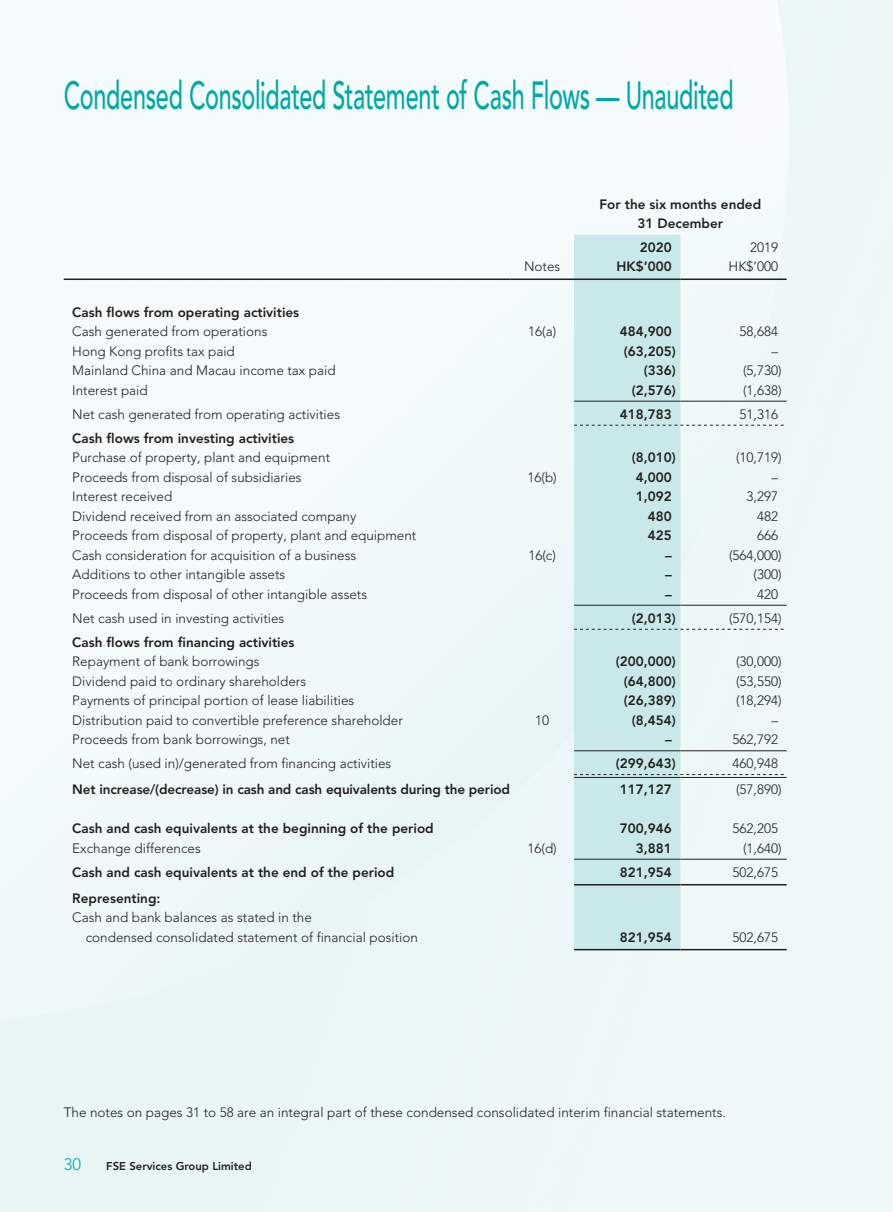
<style>
.page{position:relative;width:893px;height:1212px;background:#fff}
.page>*{position:absolute;margin:0;border:0;box-sizing:border-box;transform-origin:0 0}
.t1{font:500 39px "Avenir LT Std";letter-spacing:-.01em;color:#00a9a7;scale:.6 1}
.t2{font:300 16.5px "Avenir LT Std";color:#00a9a7}
._50_Table_txt{font:300 13.5px "Avenir LT Std";color:#231f20}
._50_Table_txt-2{font:800 13.5px "Avenir LT Std";color:#231f20}
._00_txt{font:300 13.5px "Avenir LT Std";color:#231f20}
.t3{font:800 11.25px "Avenir LT Std";color:#231f20}
</style>
<div class="page">
<div style="left:574px;top:235px;width:106px;height:714px;background:#c9e8e9"></div>
<hr style="left:64px;top:278px;width:446px;height:2px;background:#231f20">
<hr style="left:510px;top:278px;width:64px;height:2px;background:#231f20">
<hr style="left:574px;top:278px;width:106px;height:2px;background:#231f20">
<hr style="left:680px;top:278px;width:107px;height:2px;background:#231f20">
<hr style="left:574px;top:401px;width:106px;height:1px;background:#231f20">
<hr style="left:680px;top:401px;width:107px;height:1px;background:#231f20">
<svg style="left:574px;top:425px;width:210px;height:1px"></svg>
<hr style="left:574px;top:605px;width:106px;height:1px;background:#231f20">
<hr style="left:680px;top:605px;width:107px;height:1px;background:#231f20">
<svg style="left:574px;top:629px;width:210px;height:1px"></svg>
<hr style="left:574px;top:750px;width:106px;height:1px;background:#231f20">
<hr style="left:680px;top:750px;width:107px;height:1px;background:#231f20">
<hr style="left:574px;top:777px;width:106px;height:1px;background:#231f20">
<svg style="left:574px;top:774px;width:210px;height:1px"></svg>
<hr style="left:680px;top:777px;width:107px;height:1px;background:#231f20">
<hr style="left:574px;top:859px;width:106px;height:1px;background:#231f20">
<hr style="left:680px;top:859px;width:107px;height:1px;background:#231f20">
<hr style="left:574px;top:884px;width:106px;height:1px;background:#231f20">
<hr style="left:680px;top:884px;width:107px;height:1px;background:#231f20">
<hr style="left:574px;top:949px;width:106px;height:1px;background:#231f20">
<hr style="left:680px;top:949px;width:107px;height:1px;background:#231f20">
<p class="t1" style="left:64px;top:73px;width:1118px">Condensed Consolidated Statement of Cash Flows — Unaudited</p>
<p class="_50_Table_txt-2" style="left:599px;top:196px;width:163px">For the six months ended</p>
<p class="_50_Table_txt-2" style="left:638px;top:215px;width:87px">31 December</p>
<p class="_50_Table_txt-2" style="left:640px;top:239px;width:33px">2020</p>
<p class="_50_Table_txt" style="left:750px;top:239px;width:30px">2019</p>
<p class="_50_Table_txt" style="left:524px;top:259px;width:38px">Notes</p>
<p class="_50_Table_txt-2" style="left:617px;top:259px;width:57px">HK$’000</p>
<p class="_50_Table_txt" style="left:729px;top:259px;width:51px">HK$’000</p>
<p class="_50_Table_txt-2" style="left:72px;top:304px;width:228px">Cash flows from operating activities</p>
<p class="_50_Table_txt" style="left:72px;top:324px;width:197px">Cash generated from operations</p>
<p class="_50_Table_txt" style="left:528px;top:324px;width:30px">16(a)</p>
<p class="_50_Table_txt-2" style="left:620px;top:323px;width:53px">484,900</p>
<p class="_50_Table_txt" style="left:739px;top:324px;width:40px">58,684</p>
<p class="_50_Table_txt" style="left:72px;top:343px;width:164px">Hong Kong profits tax paid</p>
<p class="_50_Table_txt-2" style="left:624px;top:343px;width:53px">(63,205)</p>
<p class="_50_Table_txt" style="left:771px;top:343px;width:8px">–</p>
<p class="_50_Table_txt" style="left:72px;top:363px;width:265px">Mainland China and Macau income tax paid</p>
<p class="_50_Table_txt-2" style="left:644px;top:362px;width:33px">(336)</p>
<p class="_50_Table_txt" style="left:743px;top:363px;width:40px">(5,730)</p>
<p class="_50_Table_txt" style="left:72px;top:382px;width:77px">Interest paid</p>
<p class="_50_Table_txt-2" style="left:632px;top:382px;width:45px">(2,576)</p>
<p class="_50_Table_txt" style="left:743px;top:382px;width:40px">(1,638)</p>
<p class="_50_Table_txt" style="left:72px;top:406px;width:269px">Net cash generated from operating activities</p>
<p class="_50_Table_txt-2" style="left:620px;top:406px;width:53px">418,783</p>
<p class="_50_Table_txt" style="left:739px;top:406px;width:40px">51,316</p>
<p class="_50_Table_txt-2" style="left:72px;top:430px;width:224px">Cash flows from investing activities</p>
<p class="_50_Table_txt" style="left:72px;top:450px;width:259px">Purchase of property, plant and equipment</p>
<p class="_50_Table_txt-2" style="left:632px;top:450px;width:45px">(8,010)</p>
<p class="_50_Table_txt" style="left:736px;top:450px;width:47px">(10,719)</p>
<p class="_50_Table_txt" style="left:72px;top:469px;width:231px">Proceeds from disposal of subsidiaries</p>
<p class="_50_Table_txt" style="left:527px;top:469px;width:31px">16(b)</p>
<p class="_50_Table_txt-2" style="left:636px;top:469px;width:37px">4,000</p>
<p class="_50_Table_txt" style="left:771px;top:469px;width:8px">–</p>
<p class="_50_Table_txt" style="left:72px;top:489px;width:102px">Interest received</p>
<p class="_50_Table_txt-2" style="left:636px;top:489px;width:37px">1,092</p>
<p class="_50_Table_txt" style="left:747px;top:489px;width:33px">3,297</p>
<p class="_50_Table_txt" style="left:72px;top:508px;width:286px">Dividend received from an associated company</p>
<p class="_50_Table_txt-2" style="left:648px;top:508px;width:25px">480</p>
<p class="_50_Table_txt" style="left:757px;top:508px;width:23px">482</p>
<p class="_50_Table_txt" style="left:72px;top:528px;width:346px">Proceeds from disposal of property, plant and equipment</p>
<p class="_50_Table_txt-2" style="left:648px;top:528px;width:25px">425</p>
<p class="_50_Table_txt" style="left:757px;top:528px;width:23px">666</p>
<p class="_50_Table_txt" style="left:72px;top:547px;width:285px">Cash consideration for acquisition of a business</p>
<p class="_50_Table_txt" style="left:528px;top:547px;width:29px">16(c)</p>
<p class="_50_Table_txt-2" style="left:665px;top:547px;width:8px">–</p>
<p class="_50_Table_txt" style="left:729px;top:547px;width:54px">(564,000)</p>
<p class="_50_Table_txt" style="left:72px;top:567px;width:215px">Additions to other intangible assets</p>
<p class="_50_Table_txt-2" style="left:665px;top:567px;width:8px">–</p>
<p class="_50_Table_txt" style="left:754px;top:567px;width:30px">(300)</p>
<p class="_50_Table_txt" style="left:72px;top:586px;width:296px">Proceeds from disposal of other intangible assets</p>
<p class="_50_Table_txt-2" style="left:665px;top:586px;width:8px">–</p>
<p class="_50_Table_txt" style="left:757px;top:586px;width:23px">420</p>
<p class="_50_Table_txt" style="left:72px;top:610px;width:214px">Net cash used in investing activities</p>
<p class="_50_Table_txt-2" style="left:632px;top:610px;width:45px">(2,013)</p>
<p class="_50_Table_txt" style="left:729px;top:610px;width:54px">(570,154)</p>
<p class="_50_Table_txt-2" style="left:72px;top:634px;width:224px">Cash flows from financing activities</p>
<p class="_50_Table_txt" style="left:72px;top:654px;width:189px">Repayment of bank borrowings</p>
<p class="_50_Table_txt-2" style="left:616px;top:654px;width:61px">(200,000)</p>
<p class="_50_Table_txt" style="left:736px;top:654px;width:47px">(30,000)</p>
<p class="_50_Table_txt" style="left:72px;top:673px;width:235px">Dividend paid to ordinary shareholders</p>
<p class="_50_Table_txt-2" style="left:624px;top:673px;width:53px">(64,800)</p>
<p class="_50_Table_txt" style="left:736px;top:673px;width:47px">(53,550)</p>
<p class="_50_Table_txt" style="left:72px;top:693px;width:284px">Payments of principal portion of lease liabilities</p>
<p class="_50_Table_txt-2" style="left:624px;top:693px;width:53px">(26,389)</p>
<p class="_50_Table_txt" style="left:736px;top:693px;width:47px">(18,294)</p>
<p class="_50_Table_txt" style="left:72px;top:712px;width:332px">Distribution paid to convertible preference shareholder</p>
<p class="_50_Table_txt" style="left:535px;top:712px;width:16px">10</p>
<p class="_50_Table_txt-2" style="left:632px;top:712px;width:45px">(8,454)</p>
<p class="_50_Table_txt" style="left:771px;top:712px;width:8px">–</p>
<p class="_50_Table_txt" style="left:72px;top:732px;width:219px">Proceeds from bank borrowings, net</p>
<p class="_50_Table_txt-2" style="left:665px;top:732px;width:8px">–</p>
<p class="_50_Table_txt" style="left:732px;top:732px;width:47px">562,792</p>
<p class="_50_Table_txt" style="left:72px;top:756px;width:321px">Net cash (used in)/generated from financing activities</p>
<p class="_50_Table_txt-2" style="left:616px;top:756px;width:61px">(299,643)</p>
<p class="_50_Table_txt" style="left:732px;top:756px;width:47px">460,948</p>
<p class="_50_Table_txt-2" style="left:72px;top:781px;width:439px">Net increase/(decrease) in cash and cash equivalents during the period</p>
<p class="_50_Table_txt-2" style="left:620px;top:781px;width:53px">117,127</p>
<p class="_50_Table_txt" style="left:736px;top:782px;width:47px">(57,890)</p>
<p class="_50_Table_txt-2" style="left:72px;top:820px;width:363px">Cash and cash equivalents at the beginning of the period</p>
<p class="_50_Table_txt-2" style="left:620px;top:820px;width:53px">700,946</p>
<p class="_50_Table_txt" style="left:732px;top:821px;width:47px">562,205</p>
<p class="_50_Table_txt" style="left:72px;top:840px;width:130px">Exchange differences</p>
<p class="_50_Table_txt" style="left:527px;top:840px;width:31px">16(d)</p>
<p class="_50_Table_txt-2" style="left:636px;top:840px;width:37px">3,881</p>
<p class="_50_Table_txt" style="left:743px;top:840px;width:40px">(1,640)</p>
<p class="_50_Table_txt-2" style="left:72px;top:864px;width:323px">Cash and cash equivalents at the end of the period</p>
<p class="_50_Table_txt-2" style="left:620px;top:864px;width:53px">821,954</p>
<p class="_50_Table_txt" style="left:732px;top:864px;width:47px">502,675</p>
<p class="_50_Table_txt-2" style="left:72px;top:890px;width:90px">Representing:</p>
<p class="_50_Table_txt" style="left:72px;top:909px;width:241px">Cash and bank balances as stated in the</p>
<p class="_50_Table_txt" style="left:86px;top:929px;width:334px">condensed consolidated statement of financial position</p>
<p class="_50_Table_txt-2" style="left:620px;top:929px;width:53px">821,954</p>
<p class="_50_Table_txt" style="left:732px;top:929px;width:47px">502,675</p>
<p class="_00_txt" style="left:64px;top:1104px;width:664px">The notes on pages 31 to 58 are an integral part of these condensed consolidated interim financial statements.</p>
<p class="t2" style="left:64px;top:1155px;width:19px">30</p>
<p class="t3" style="left:106px;top:1160px;width:147px">FSE Services Group Limited</p>
</div>
